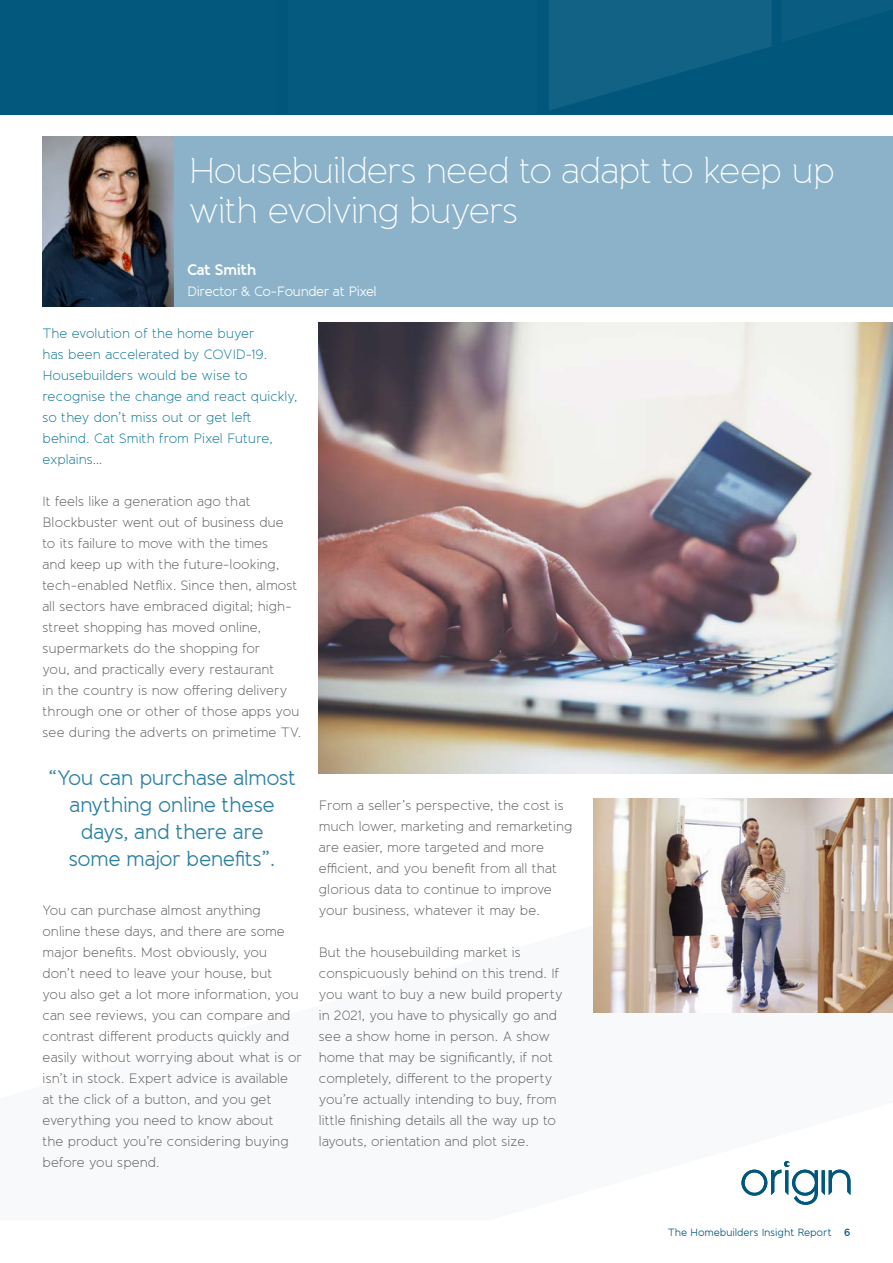
<style>
.page{position:relative;width:893px;height:1263px;background:#fff}
.page>*{position:absolute;margin:0;border:0;box-sizing:border-box;transform-origin:0 0}
.t1{font:200 36px/40.5px "Banda";letter-spacing:-.03em;color:#fff}
.t2{font:21px/27px "Banda";letter-spacing:-.03em;color:#2a80a1;text-align:center}
.t3{font:700 15px "Banda";letter-spacing:-.04em;color:#fff}
.t4{font:300 13.5px/21px "Banda";letter-spacing:-.005em;color:#575756}
.t5{font:300 13.5px/21px "Banda";color:#007094}
.t6{font:13.5px "Banda";letter-spacing:-.03em;color:#fff}
.t7{font:10.5px "Banda";letter-spacing:-.015em;color:#00577b}
.s1{font-weight:600}
</style>
<div class="page">
<div style="left:43px;top:136px;width:850px;height:170px;background:#8bb2c9"></div>
<svg style="left:741px;top:1161px;width:109px;height:44px"></svg>
<div style="left:0;top:0;width:893px;height:115px;background:#00577b"></div>
<svg style="left:549px;top:0;width:222px;height:110px"></svg>
<img style="left:43px;top:136px;width:130px;height:170px">
<img style="left:319px;top:322px;width:574px;height:451px">
<img style="left:593px;top:798px;width:300px;height:214px">
<h1 class="t1" style="left:189px;top:150px;width:648px">Housebuilders need to adapt to keep up with evolving buyers</h1>
<p class="t3" style="left:187px;top:260px;width:71px">Cat Smith</p>
<p class="t6" style="left:187px;top:283px;width:191px">Director &amp; Co-Founder at Pixel</p>
<p class="t5" style="left:43px;top:322px;width:257px">The evolution of the home buyer<br>has been accelerated by COVID-19.<br>Housebuilders would be wise to recognise the change and react quickly, so they don’t miss out or get left behind. Cat Smith from Pixel Future, explains…</p>
<p class="t4" style="left:43px;top:490px;width:260px">It feels like a generation ago that Blockbuster went out of business due<br>to its failure to move with the times<br>and keep up with the future-looking, tech-enabled Netflix. Since then, almost all sectors have embraced digital; high&shy;street shopping has moved online, supermarkets do the shopping for<br>you, and practically every restaurant<br>in the country is now offering delivery through one or other of those apps you see during the adverts on primetime TV.</p>
<h2 class="t2" style="left:48px;top:764px;width:249px">“You can purchase almost anything online these days, and there are<br>some major benefits”.</h2>
<p class="t4" style="left:43px;top:900px;width:261px">You can purchase almost anything online these days, and there are some major benefits. Most obviously, you don’t need to leave your house, but<br>you also get a lot more information, you can see reviews, you can compare and contrast different products quickly and easily without worrying about what is or isn’t in stock. Expert advice is available at the click of a button, and you get everything you need to know about<br>the product you’re considering buying before you spend.</p>
<p class="t4" style="left:319px;top:795px;width:255px">From a seller’s perspective, the cost is much lower, marketing and remarketing are easier, more targeted and more efficient, and you benefit from all that glorious data to continue to improve your business, whatever it may be.</p>
<p class="t4" style="left:319px;top:942px;width:245px">But the housebuilding market is conspicuously behind on this trend. If you want to buy a new build property in 2021, you have to physically go and see a show home in person. A show home that may be significantly, if not completely, different to the property you’re actually intending to buy, from little finishing details all the way up to layouts, orientation and plot size.</p>
<p class="t7" style="left:668px;top:1226px;width:184px">The Homebuilders Insight Report <span class="s1">6</span></p>
</div>
